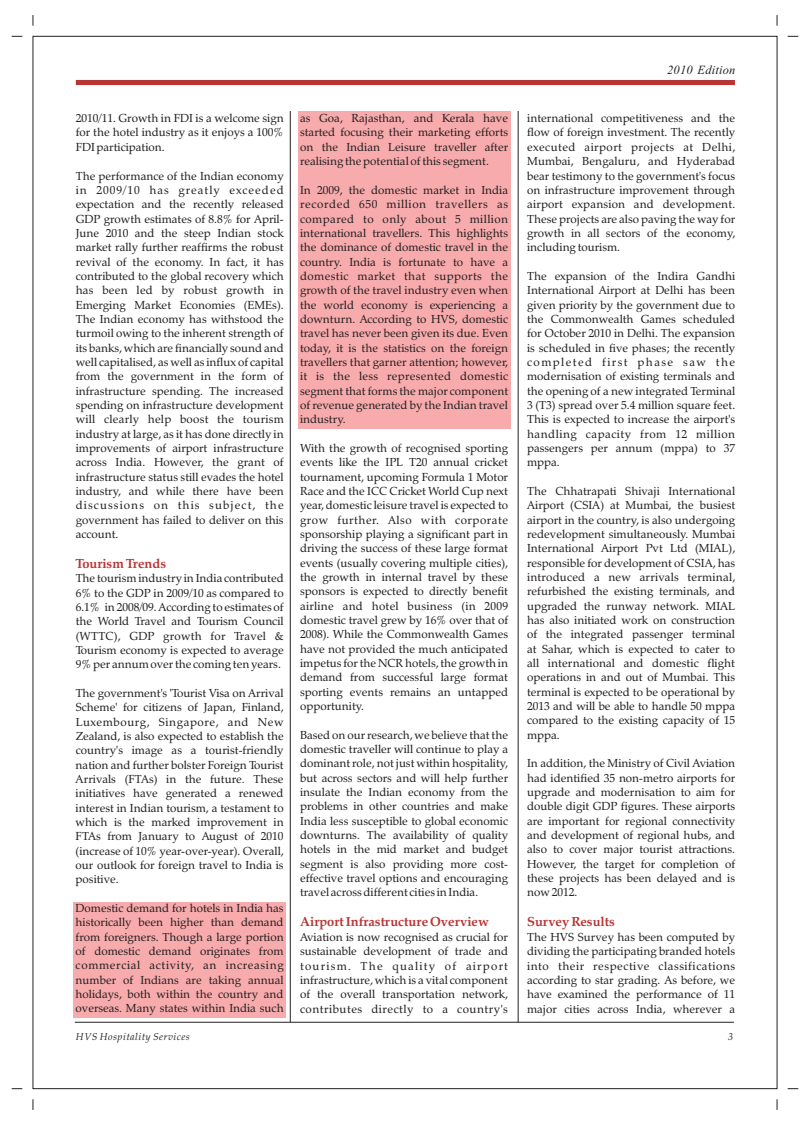
<style>
.page{position:relative;width:810px;height:1125px;background:#fff}
.page>*{position:absolute;margin:0;border:0;box-sizing:border-box;transform-origin:0 0}
.t1{font:700 13.12px "Zapf Calligraphic 801 BT";color:#b83535}
.t2{font:italic 12.5px "Times New Roman";letter-spacing:.015em;color:#231f20}
.t3{font:11.5px/14.4px "Zapf Calligraphic 801 BT";color:#231f20;text-align:justify}
.t4{font:italic 10px "Book Antiqua";letter-spacing:.05em;color:#231f20}
</style>
<div class="page">
<div style="left:33px;top:36px;width:744px;height:1053px;background:#fff;border:1px solid #231f20"></div>
<hr style="left:75px;top:1022px;width:659px;height:1px;background:#231f20">
<hr style="left:290px;top:111px;width:1px;height:911px;background:#231f20">
<hr style="left:518px;top:111px;width:1px;height:911px;background:#231f20">
<div style="left:76px;top:80px;width:659px;height:5px;background:#b83535"></div>
<div style="left:74px;top:902px;width:212px;height:116px;background:#f8abad"></div>
<div style="left:298px;top:111px;width:212px;height:318px;background:#f8abad"></div>
<p class="t3" style="left:76px;top:112px;width:210px">2010/11. Growth in FDI is a welcome sign for the hotel industry as it enjoys a 100% FDI participation.</p>
<p class="t3" style="left:76px;top:169px;width:210px">The performance of the Indian economy in 2009/10 has greatly exceeded expectation and the recently released GDP growth estimates of 8.8% for April-June 2010 and the steep Indian stock market rally further reaffirms the robust revival of the economy. In fact, it has contributed to the global recovery which has been led by robust growth in Emerging Market Economies (EMEs).<br>The Indian economy has withstood the turmoil owing to the inherent strength of its banks, which are financially sound and well capitalised, as well as influx of capital from the government in the form of infrastructure spending. The increased spending on infrastructure development will clearly help boost the tourism industry at large, as it has done directly in improvements of airport infrastructure across India. However, the grant of infrastructure status still evades the hotel industry, and while there have been discussions on this subject, the government has failed to deliver on this account.</p>
<p class="t3" style="left:76px;top:572px;width:210px">The tourism industry in India contributed 6% to the GDP in 2009/10 as compared to 6.1% in 2008/09. According to estimates of the World Travel and Tourism Council (WTTC), GDP growth for Travel &amp; Tourism economy is expected to average 9% per annum over the coming ten years.</p>
<p class="t3" style="left:76px;top:687px;width:210px">The government's 'Tourist Visa on Arrival Scheme' for citizens of Japan, Finland, Luxembourg, Singapore, and New Zealand, is also expected to establish the country's image as a tourist-friendly nation and further bolster Foreign Tourist Arrivals (FTAs) in the future. These initiatives have generated a renewed interest in Indian tourism, a testament to which is the marked improvement in FTAs from January to August of 2010 (increase of 10% year-over-year). Overall, our outlook for foreign travel to India is positive.</p>
<p class="t3" style="left:76px;top:902px;width:210px">Domestic demand for hotels in India has historically been higher than demand from foreigners. Though a large portion of domestic demand originates from commercial activity, an increasing number of Indians are taking annual holidays, both within the country and overseas. Many states within India such</p>
<p class="t1" style="left:76px;top:558px;width:92px">Tourism Trends</p>
<p class="t3" style="left:300px;top:112px;width:210px">as Goa, Rajasthan, and Kerala have started focusing their marketing efforts on the Indian Leisure traveller after realising the potential of this segment.</p>
<p class="t3" style="left:300px;top:184px;width:210px">In 2009, the domestic market in India recorded 650 million travellers as compared to only about 5 million international travellers. This highlights the dominance of domestic travel in the country. India is fortunate to have a domestic market that supports the growth of the travel industry even when the world economy is experiencing a downturn. According to HVS, domestic travel has never been given its due. Even today, it is the statistics on the foreign travellers that garner attention; however, it is the less represented domestic segment that forms the major component of revenue generated by the Indian travel industry.</p>
<p class="t3" style="left:300px;top:442px;width:210px">With the growth of recognised sporting events like the IPL T20 annual cricket tournament, upcoming Formula 1 Motor Race and the ICC Cricket World Cup next year, domestic leisure travel is expected to grow further. Also with corporate sponsorship playing a significant part in driving the success of these large format events (usually covering multiple cities), the growth in internal travel by these sponsors is expected to directly benefit airline and hotel business (in 2009 domestic travel grew by 16% over that of 2008). While the Commonwealth Games have not provided the much anticipated impetus for the NCR hotels, the growth in demand from successful large format sporting events remains an untapped opportunity.</p>
<p class="t3" style="left:300px;top:728px;width:210px">Based on our research, we believe that the domestic traveller will continue to play a dominant role, not just within hospitality, but across sectors and will help further insulate the Indian economy from the problems in other countries and make India less susceptible to global economic downturns. The availability of quality hotels in the mid market and budget segment is also providing more cost&shy;effective travel options and encouraging travel across different cities in India.</p>
<p class="t3" style="left:300px;top:931px;width:210px">Aviation is now recognised as crucial for sustainable development of trade and tourism. The quality of airport infrastructure, which is a vital component of the overall transportation network, contributes directly to a country's</p>
<p class="t1" style="left:300px;top:916px;width:190px">Airport Infrastructure Overview</p>
<p class="t2" style="left:667px;top:65px;width:70px">2010 Edition</p>
<p class="t3" style="left:527px;top:112px;width:210px">international competitiveness and the flow of foreign investment. The recently executed airport projects at Delhi, Mumbai, Bengaluru, and Hyderabad bear testimony to the government's focus on infrastructure improvement through airport expansion and development.<br>These projects are also paving the way for growth in all sectors of the economy, including tourism.</p>
<p class="t3" style="left:527px;top:270px;width:210px">The expansion of the Indira Gandhi International Airport at Delhi has been given priority by the government due to the Commonwealth Games scheduled for October 2010 in Delhi. The expansion is scheduled in five phases; the recently completed first phase saw the modernisation of existing terminals and the opening of a new integrated Terminal 3 (T3) spread over 5.4 million square feet.<br>This is expected to increase the airport's handling capacity from 12 million passengers per annum (mppa) to 37 mppa.</p>
<p class="t3" style="left:527px;top:485px;width:210px">The Chhatrapati Shivaji International Airport (CSIA) at Mumbai, the busiest airport in the country, is also undergoing redevelopment simultaneously. Mumbai International Airport Pvt Ltd (MIAL), responsible for development of CSIA, has introduced a new arrivals terminal, refurbished the existing terminals, and upgraded the runway network. MIAL has also initiated work on construction of the integrated passenger terminal at Sahar, which is expected to cater to all international and domestic flight operations in and out of Mumbai. This terminal is expected to be operational by 2013 and will be able to handle 50 mppa compared to the existing capacity of 15 mppa.</p>
<p class="t3" style="left:527px;top:757px;width:210px">In addition, the Ministry of Civil Aviation had identified 35 non-metro airports for upgrade and modernisation to aim for double digit GDP figures. These airports are important for regional connectivity and development of regional hubs, and also to cover major tourist attractions.<br>However, the target for completion of these projects has been delayed and is now 2012.</p>
<p class="t3" style="left:527px;top:931px;width:210px">The HVS Survey has been computed by dividing the participating branded hotels into their respective classifications according to star grading. As before, we have examined the performance of 11 major cities across India, wherever a</p>
<p class="t1" style="left:527px;top:916px;width:89px">Survey Results</p>
<p class="t4" style="left:76px;top:1032px;width:115px">HVS Hospitality Services</p>
<p class="t4" style="left:728px;top:1032px;width:6px">3</p>
</div>
